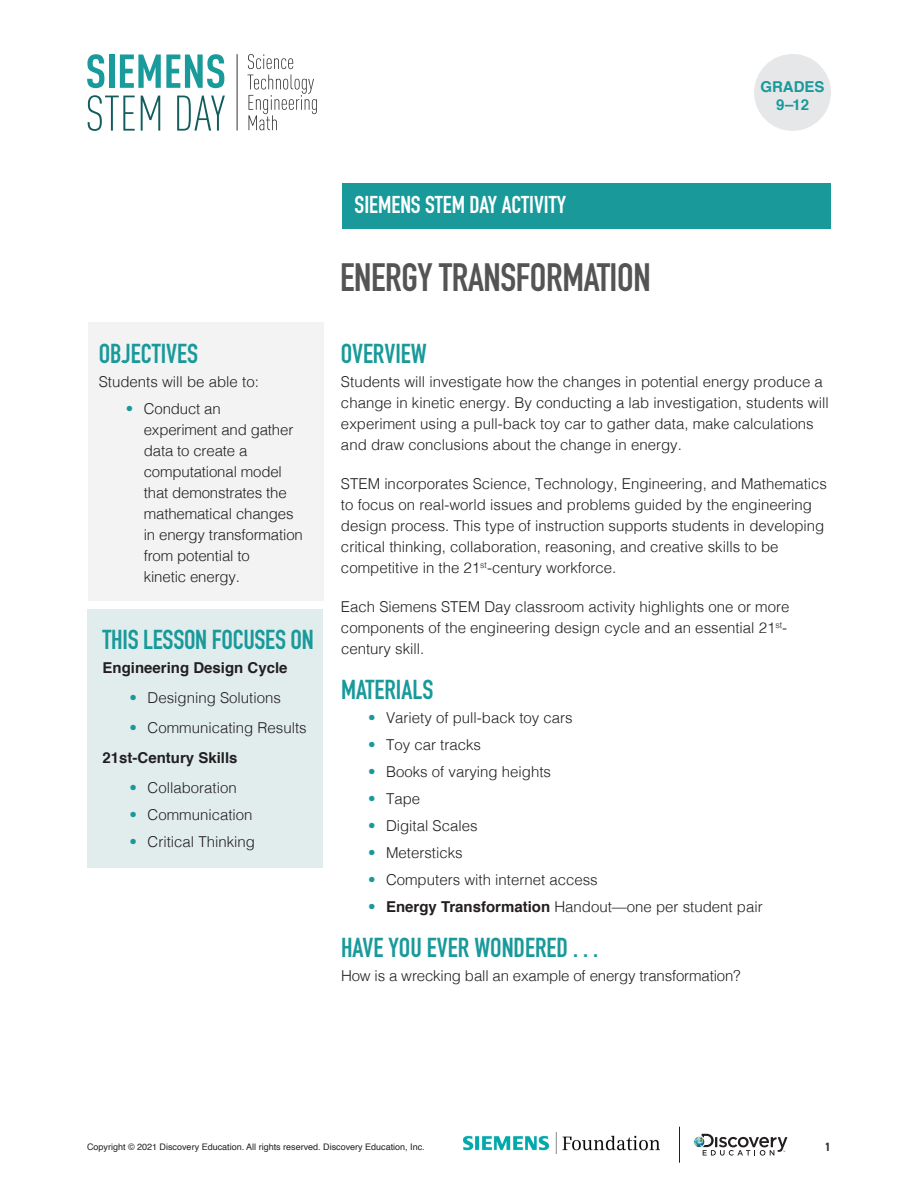
<style>
.page{position:relative;width:918px;height:1188px;background:#fff}
.page>*{position:absolute;margin:0;border:0;box-sizing:border-box;transform-origin:0 0}
.t1{font:700 39px "DIN Condensed";letter-spacing:-.01em;color:#545454}
.Subhead_1{font:700 27px "DIN Condensed";color:#19999a}
.t2{font:700 24px "DIN Condensed";color:#fff}
.Body{font:300 15px/21px "Helvetica";color:#231f20}
.Body-2{font:700 15px "Helvetica";color:#231f20}
.t3{font:700 15px/18px "Helvetica";color:#19999a;text-align:center}
.t4{font:700 12px "DIN2014";color:#343333}
.t5{font:9px "Helvetica";color:#231f20}
.s1{color:#19999a}
.s2{font-weight:700}
</style>
<div class="page">
<svg style="left:694px;top:1134px;width:94px;height:22px"></svg>
<hr style="left:679px;top:1127px;width:1px;height:36px;background:#231f20">
<img style="left:464px;top:1133px;width:195px;height:21px">
<svg style="left:87px;top:54px;width:17px;height:34px"></svg>
<div style="left:109px;top:55px;width:5px;height:33px;background:#199a9b"></div>
<svg style="left:120px;top:54px;width:104px;height:34px"></svg>
<svg style="left:88px;top:95px;width:47px;height:36px"></svg>
<svg style="left:141px;top:96px;width:19px;height:35px"></svg>
<svg style="left:177px;top:96px;width:48px;height:35px"></svg>
<svg style="left:248px;top:54px;width:45px;height:15px"></svg>
<svg style="left:247px;top:75px;width:70px;height:55px"></svg>
<hr style="left:237px;top:54px;width:1px;height:77px;background:#323333">
<div style="left:342px;top:183px;width:489px;height:45px;background:#19999a"></div>
<div style="left:88px;top:322px;width:236px;height:279px;background:#f3f3f3"></div>
<div style="left:87px;top:609px;width:236px;height:259px;background:#e1eded"></div>
<div style="left:754px;top:54px;width:77px;height:77px;background:#e6e7e9;border-radius:50%"></div>
<p class="t3" style="left:760px;top:77px;width:66px">GRADES<br>9–12</p>
<p class="Subhead_1" style="left:99px;top:335px;width:101px">OBJECTIVES</p>
<p class="Body" style="left:99px;top:370px;width:162px">Students will be able to:</p>
<p class="Body" style="left:144px;top:397px;width:161px;text-indent:-18px"><span class="s1">•</span> Conduct an<br>experiment and gather data to create a computational model that demonstrates the mathematical changes in energy transformation from potential to<br>kinetic energy.</p>
<p class="Subhead_1" style="left:103px;top:622px;width:213px">THIS LESSON FOCUSES ON</p>
<p class="Body-2" style="left:103px;top:656px;width:187px">Engineering Design Cycle</p>
<p class="Body" style="left:130px;top:686px;width:153px"><span class="s1">•</span> Designing Solutions</p>
<p class="Body" style="left:130px;top:716px;width:179px"><span class="s1">•</span> Communicating Results</p>
<p class="Body-2" style="left:103px;top:746px;width:137px">21st-Century Skills</p>
<p class="Body" style="left:130px;top:776px;width:109px"><span class="s1">•</span> Collaboration</p>
<p class="Body" style="left:130px;top:803px;width:125px"><span class="s1">•</span> Communication</p>
<p class="Body" style="left:130px;top:830px;width:127px"><span class="s1">•</span> Critical Thinking</p>
<p class="t2" style="left:355px;top:189px;width:213px">SIEMENS STEM DAY ACTIVITY</p>
<p class="t1" style="left:340px;top:252px;width:312px">ENERGY TRANSFORMATION</p>
<p class="Subhead_1" style="left:341px;top:335px;width:87px">OVERVIEW</p>
<p class="Body" style="left:341px;top:370px;width:489px">Students will investigate how the changes in potential energy produce a change in kinetic energy. By conducting a lab investigation, students will experiment using a pull-back toy car to gather data, make calculations and draw conclusions about the change in energy.</p>
<p class="Body" style="left:341px;top:472px;width:488px">STEM incorporates Science, Technology, Engineering, and Mathematics to focus on real-world issues and problems guided by the engineering design process. This type of instruction supports students in developing critical thinking, collaboration, reasoning, and creative skills to be competitive in the 21<sup>st</sup>-century workforce.</p>
<p class="Body" style="left:341px;top:595px;width:450px">Each Siemens STEM Day classroom activity highlights one or more components of the engineering design cycle and an essential 21<sup>st&shy;</sup>century skill.</p>
<p class="Subhead_1" style="left:341px;top:671px;width:94px">MATERIALS</p>
<p class="Body" style="left:368px;top:706px;width:206px"><span class="s1">•</span> Variety of pull-back toy cars</p>
<p class="Body" style="left:368px;top:733px;width:115px"><span class="s1">•</span> Toy car tracks</p>
<p class="Body" style="left:368px;top:760px;width:185px"><span class="s1">•</span> Books of varying heights</p>
<p class="Body" style="left:368px;top:787px;width:54px"><span class="s1">•</span> Tape</p>
<p class="Body" style="left:368px;top:814px;width:111px"><span class="s1">•</span> Digital Scales</p>
<p class="Body" style="left:368px;top:841px;width:96px"><span class="s1">•</span> Metersticks</p>
<p class="Body" style="left:368px;top:868px;width:231px"><span class="s1">•</span> Computers with internet access</p>
<p class="Body" style="left:368px;top:895px;width:396px"><span class="s1">•</span> <span class="s2">Energy Transformation</span> Handout—one per student pair</p>
<p class="Subhead_1" style="left:341px;top:929px;width:259px">HAVE YOU EVER WONDERED . . .</p>
<p class="Body" style="left:341px;top:964px;width:401px">How is a wrecking ball an example of energy transformation?</p>
<p class="t5" style="left:87px;top:1140px;width:339px">Copyright © 2021 Discovery Education. All rights reserved. Discovery Education, Inc.</p>
<p class="t4" style="left:825px;top:1139px;width:8px">1</p>
</div>
